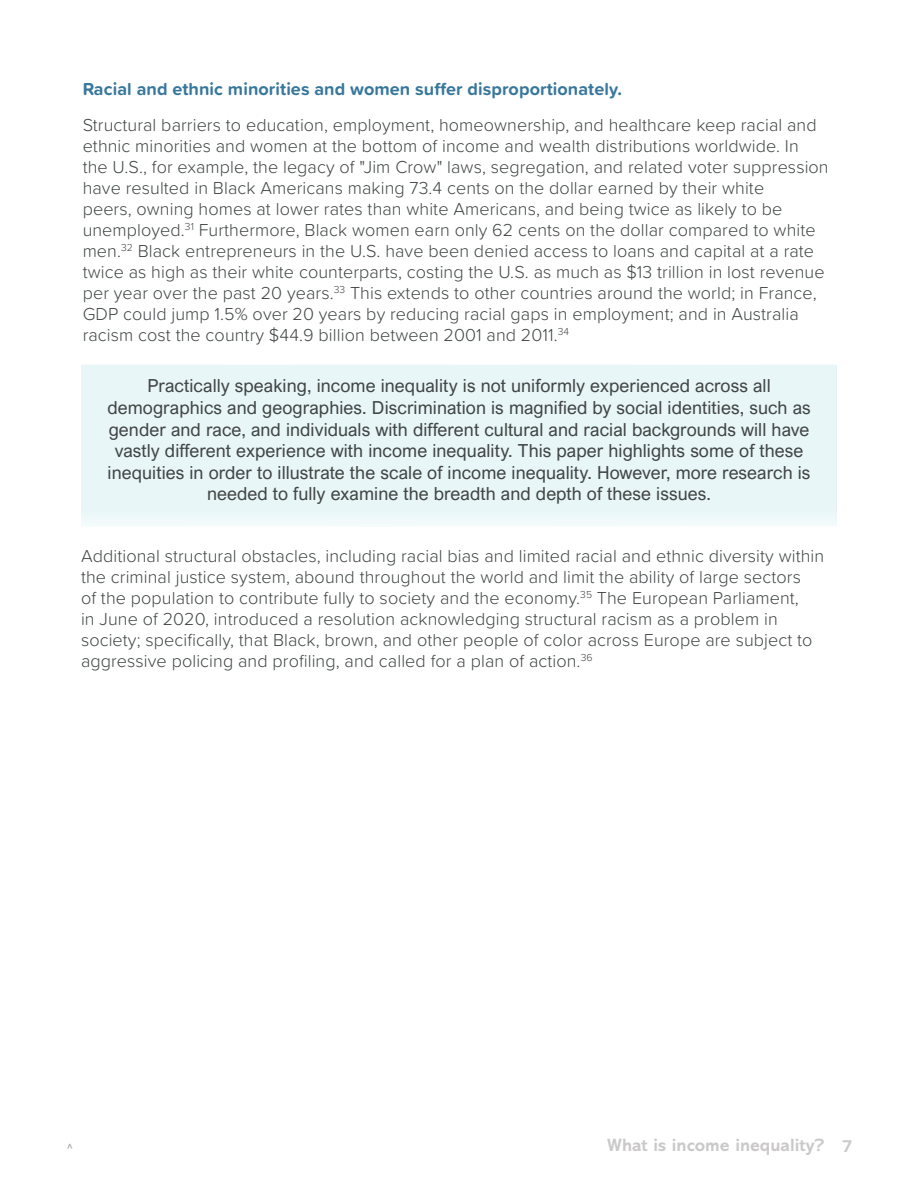
<style>
.page{position:relative;width:918px;height:1188px;background:#fff}
.page>*{position:absolute;margin:0;border:0;box-sizing:border-box;transform-origin:0 0}
.BODY-TIIP-2-8-21{font:300 18px/21px "Proxima Soft";letter-spacing:.005em;color:#414545}
.BODY-TIIP-2-8-21-2{font:18px/21.6px "Arial Nova";letter-spacing:.005em;color:#414545;text-align:center}
.BODY-TIIP-2-8-21-3{font:700 18px "Proxima Soft";letter-spacing:.005em;color:#38779c}
.Box_Header_Text{font:700 18px "Abadi MT Pro";color:#cac8c8}
.Box_Header_Text-2{font:700 12px "Abadi MT Pro";color:#a4a2a3}
</style>
<div class="page">
<div style="left:81px;top:365px;width:756px;height:161px;background:#e8f6f8;border:2px solid #fff"></div>
<p class="BODY-TIIP-2-8-21-3" style="left:83px;top:76px;width:541px">Racial and ethnic minorities and women suffer disproportionately.</p>
<p class="BODY-TIIP-2-8-21" style="left:83px;top:114px;width:748px">Structural barriers to education, employment, homeownership, and healthcare keep racial and ethnic minorities and women at the bottom of income and wealth distributions worldwide. In<br>the U.S., for example, the legacy of "Jim Crow" laws, segregation, and related voter suppression have resulted in Black Americans making 73.4 cents on the dollar earned by their white<br>peers, owning homes at lower rates than white Americans, and being twice as likely to be unemployed.<sup>31</sup> Furthermore, Black women earn only 62 cents on the dollar compared to white men.<sup>32</sup> Black entrepreneurs in the U.S. have been denied access to loans and capital at a rate twice as high as their white counterparts, costing the U.S. as much as $13 trillion in lost revenue per year over the past 20 years.<sup>33</sup> This extends to other countries around the world; in France, GDP could jump 1.5% over 20 years by reducing racial gaps in employment; and in Australia racism cost the country $44.9 billion between 2001 and 2011.<sup>34</sup></p>
<p class="BODY-TIIP-2-8-21-2" style="left:107px;top:375px;width:705px">Practically speaking, income inequality is not uniformly experienced across all demographics and geographies. Discrimination is magnified by social identities, such as gender and race, and individuals with different cultural and racial backgrounds will have vastly different experience with income inequality. This paper highlights some of these inequities in order to illustrate the scale of income inequality. However, more research is needed to fully examine the breadth and depth of these issues.</p>
<p class="BODY-TIIP-2-8-21" style="left:81px;top:544px;width:745px">Additional structural obstacles, including racial bias and limited racial and ethnic diversity within the criminal justice system, abound throughout the world and limit the ability of large sectors<br>of the population to contribute fully to society and the economy.<sup>35</sup> The European Parliament,<br>in June of 2020, introduced a resolution acknowledging structural racism as a problem in society; specifically, that Black, brown, and other people of color across Europe are subject to aggressive policing and profiling, and called for a plan of action.<sup>36</sup></p>
<p class="Box_Header_Text-2" style="left:67px;top:1141px;width:7px">^</p>
<p class="Box_Header_Text" style="left:607px;top:1134px;width:219px">What is income inequality?</p>
<p class="Box_Header_Text" style="left:842px;top:1136px;width:13px">7</p>
</div>
